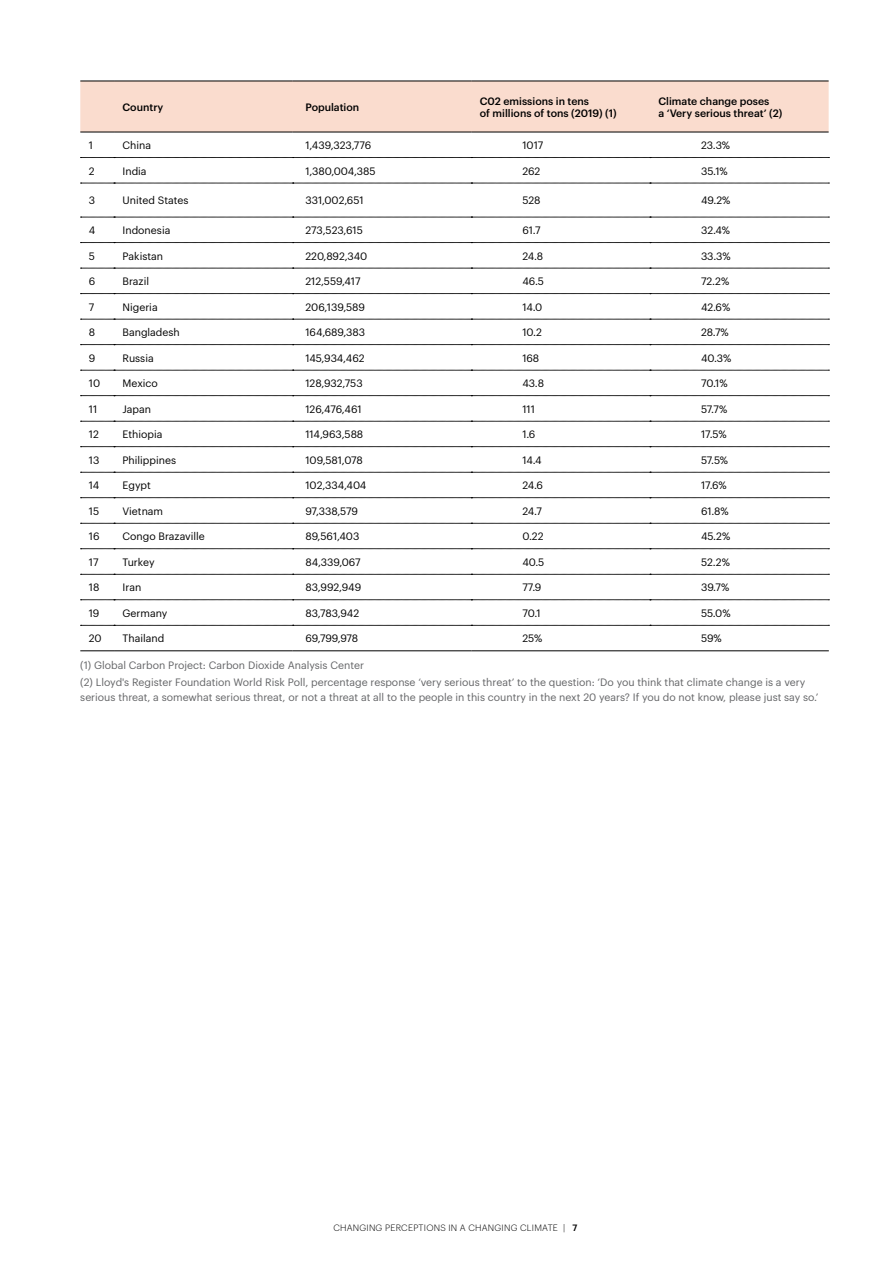
<style>
.page{position:relative;width:893px;height:1263px;background:#fff}
.page>*{position:absolute;margin:0;border:0;box-sizing:border-box;transform-origin:0 0}
.t1{font:10.5px "Graphik";color:#000}
.t2{font:10.5px/17.1px "Graphik";color:#636466}
.t3{font:500 10.5px/12px "Graphik";color:#000}
.t4{font:300 9px "Graphik";letter-spacing:.025em;color:#000}
.s1{font-weight:500}
</style>
<div class="page">
<div style="left:80px;top:82px;width:749px;height:50px;background:#fadcce"></div>
<svg style="left:80px;top:158px;width:749px;height:494px"></svg>
<hr style="left:828px;top:651px;width:1px;height:59px;background:#fff">
<hr style="left:80px;top:81px;width:34px;height:1px;background:#000">
<hr style="left:114px;top:81px;width:179px;height:1px;background:#000">
<hr style="left:293px;top:81px;width:178px;height:1px;background:#000">
<hr style="left:471px;top:81px;width:179px;height:1px;background:#000">
<hr style="left:650px;top:81px;width:179px;height:1px;background:#000">
<svg style="left:80px;top:157px;width:749px;height:1px"></svg>
<svg style="left:80px;top:183px;width:749px;height:1px"></svg>
<svg style="left:80px;top:217px;width:749px;height:1px"></svg>
<svg style="left:80px;top:242px;width:749px;height:1px"></svg>
<svg style="left:80px;top:268px;width:749px;height:1px"></svg>
<svg style="left:80px;top:293px;width:749px;height:1px"></svg>
<svg style="left:80px;top:319px;width:749px;height:1px"></svg>
<svg style="left:80px;top:344px;width:749px;height:1px"></svg>
<svg style="left:80px;top:370px;width:749px;height:1px"></svg>
<svg style="left:80px;top:395px;width:749px;height:1px"></svg>
<svg style="left:80px;top:421px;width:749px;height:1px"></svg>
<svg style="left:80px;top:446px;width:749px;height:1px"></svg>
<svg style="left:80px;top:472px;width:749px;height:1px"></svg>
<svg style="left:80px;top:497px;width:749px;height:1px"></svg>
<svg style="left:80px;top:523px;width:749px;height:1px"></svg>
<svg style="left:80px;top:548px;width:749px;height:1px"></svg>
<svg style="left:80px;top:574px;width:749px;height:1px"></svg>
<svg style="left:80px;top:599px;width:749px;height:1px"></svg>
<svg style="left:80px;top:625px;width:749px;height:1px"></svg>
<hr style="left:80px;top:132px;width:34px;height:1px;background:#000">
<hr style="left:114px;top:132px;width:179px;height:1px;background:#000">
<hr style="left:293px;top:132px;width:178px;height:1px;background:#000">
<hr style="left:471px;top:132px;width:179px;height:1px;background:#000">
<hr style="left:650px;top:132px;width:179px;height:1px;background:#000">
<hr style="left:80px;top:650px;width:34px;height:1px;background:#000">
<hr style="left:114px;top:650px;width:179px;height:1px;background:#000">
<hr style="left:293px;top:650px;width:178px;height:1px;background:#000">
<hr style="left:471px;top:650px;width:179px;height:1px;background:#000">
<hr style="left:650px;top:650px;width:179px;height:1px;background:#000">
<p class="t3" style="left:123px;top:100px;width:42px">Country</p>
<p class="t3" style="left:305px;top:100px;width:55px">Population</p>
<p class="t3" style="left:480px;top:94px;width:138px">C02 emissions in tens<br>of millions of tons (2019) (1)</p>
<p class="t3" style="left:658px;top:94px;width:125px">Climate change poses<br>a ‘Very serious threat’ (2)</p>
<p class="t1" style="left:89px;top:137px;width:6px">1</p>
<p class="t1" style="left:123px;top:137px;width:30px">China</p>
<p class="t1" style="left:305px;top:137px;width:67px">1,439,323,776</p>
<p class="t1" style="left:522px;top:137px;width:23px">1017</p>
<p class="t1" style="left:701px;top:137px;width:31px">23.3%</p>
<p class="t1" style="left:89px;top:163px;width:7px">2</p>
<p class="t1" style="left:123px;top:163px;width:26px">India</p>
<p class="t1" style="left:305px;top:163px;width:72px">1,380,004,385</p>
<p class="t1" style="left:522px;top:163px;width:20px">262</p>
<p class="t1" style="left:701px;top:163px;width:28px">35.1%</p>
<p class="t1" style="left:89px;top:193px;width:8px">3</p>
<p class="t1" style="left:123px;top:193px;width:68px">United States</p>
<p class="t1" style="left:305px;top:193px;width:60px">331,002,651</p>
<p class="t1" style="left:522px;top:193px;width:20px">528</p>
<p class="t1" style="left:701px;top:193px;width:31px">49.2%</p>
<p class="t1" style="left:89px;top:222px;width:8px">4</p>
<p class="t1" style="left:123px;top:222px;width:49px">Indonesia</p>
<p class="t1" style="left:305px;top:222px;width:59px">273,523,615</p>
<p class="t1" style="left:522px;top:222px;width:20px">61.7</p>
<p class="t1" style="left:701px;top:222px;width:31px">32.4%</p>
<p class="t1" style="left:89px;top:248px;width:8px">5</p>
<p class="t1" style="left:123px;top:248px;width:42px">Pakistan</p>
<p class="t1" style="left:305px;top:248px;width:63px">220,892,340</p>
<p class="t1" style="left:522px;top:248px;width:22px">24.8</p>
<p class="t1" style="left:701px;top:248px;width:31px">33.3%</p>
<p class="t1" style="left:89px;top:273px;width:8px">6</p>
<p class="t1" style="left:123px;top:273px;width:28px">Brazil</p>
<p class="t1" style="left:305px;top:273px;width:57px">212,559,417</p>
<p class="t1" style="left:522px;top:273px;width:23px">46.5</p>
<p class="t1" style="left:701px;top:273px;width:30px">72.2%</p>
<p class="t1" style="left:89px;top:299px;width:7px">7</p>
<p class="t1" style="left:123px;top:299px;width:37px">Nigeria</p>
<p class="t1" style="left:305px;top:299px;width:61px">206,139,589</p>
<p class="t1" style="left:522px;top:299px;width:21px">14.0</p>
<p class="t1" style="left:701px;top:299px;width:31px">42.6%</p>
<p class="t1" style="left:89px;top:324px;width:8px">8</p>
<p class="t1" style="left:123px;top:324px;width:59px">Bangladesh</p>
<p class="t1" style="left:305px;top:324px;width:61px">164,689,383</p>
<p class="t1" style="left:522px;top:324px;width:21px">10.2</p>
<p class="t1" style="left:701px;top:324px;width:29px">28.7%</p>
<p class="t1" style="left:89px;top:350px;width:8px">9</p>
<p class="t1" style="left:123px;top:350px;width:33px">Russia</p>
<p class="t1" style="left:305px;top:350px;width:61px">145,934,462</p>
<p class="t1" style="left:522px;top:350px;width:18px">168</p>
<p class="t1" style="left:701px;top:350px;width:32px">40.3%</p>
<p class="t1" style="left:89px;top:376px;width:13px">10</p>
<p class="t1" style="left:123px;top:376px;width:37px">Mexico</p>
<p class="t1" style="left:305px;top:376px;width:59px">128,932,753</p>
<p class="t1" style="left:522px;top:376px;width:23px">43.8</p>
<p class="t1" style="left:701px;top:376px;width:28px">70.1%</p>
<p class="t1" style="left:89px;top:401px;width:10px">11</p>
<p class="t1" style="left:123px;top:401px;width:30px">Japan</p>
<p class="t1" style="left:305px;top:401px;width:58px">126,476,461</p>
<p class="t1" style="left:522px;top:401px;width:14px">111</p>
<p class="t1" style="left:701px;top:401px;width:28px">57.7%</p>
<p class="t1" style="left:89px;top:427px;width:12px">12</p>
<p class="t1" style="left:123px;top:427px;width:41px">Ethiopia</p>
<p class="t1" style="left:305px;top:427px;width:59px">114,963,588</p>
<p class="t1" style="left:522px;top:427px;width:14px">1.6</p>
<p class="t1" style="left:701px;top:427px;width:27px">17.5%</p>
<p class="t1" style="left:89px;top:452px;width:12px">13</p>
<p class="t1" style="left:123px;top:452px;width:55px">Philippines</p>
<p class="t1" style="left:305px;top:452px;width:59px">109,581,078</p>
<p class="t1" style="left:522px;top:452px;width:21px">14.4</p>
<p class="t1" style="left:701px;top:452px;width:29px">57.5%</p>
<p class="t1" style="left:89px;top:478px;width:12px">14</p>
<p class="t1" style="left:123px;top:478px;width:30px">Egypt</p>
<p class="t1" style="left:305px;top:478px;width:62px">102,334,404</p>
<p class="t1" style="left:522px;top:478px;width:22px">24.6</p>
<p class="t1" style="left:701px;top:478px;width:27px">17.6%</p>
<p class="t1" style="left:89px;top:503px;width:12px">15</p>
<p class="t1" style="left:123px;top:503px;width:42px">Vietnam</p>
<p class="t1" style="left:305px;top:503px;width:54px">97,338,579</p>
<p class="t1" style="left:522px;top:503px;width:21px">24.7</p>
<p class="t1" style="left:701px;top:503px;width:29px">61.8%</p>
<p class="t1" style="left:89px;top:529px;width:12px">16</p>
<p class="t1" style="left:123px;top:529px;width:84px">Congo Brazaville</p>
<p class="t1" style="left:305px;top:529px;width:56px">89,561,403</p>
<p class="t1" style="left:522px;top:529px;width:23px">0.22</p>
<p class="t1" style="left:701px;top:529px;width:31px">45.2%</p>
<p class="t1" style="left:89px;top:554px;width:11px">17</p>
<p class="t1" style="left:123px;top:554px;width:34px">Turkey</p>
<p class="t1" style="left:305px;top:554px;width:57px">84,339,067</p>
<p class="t1" style="left:522px;top:554px;width:24px">40.5</p>
<p class="t1" style="left:701px;top:554px;width:30px">52.2%</p>
<p class="t1" style="left:89px;top:580px;width:12px">18</p>
<p class="t1" style="left:123px;top:580px;width:20px">Iran</p>
<p class="t1" style="left:305px;top:580px;width:57px">83,992,949</p>
<p class="t1" style="left:522px;top:580px;width:21px">77.9</p>
<p class="t1" style="left:701px;top:580px;width:30px">39.7%</p>
<p class="t1" style="left:89px;top:605px;width:12px">19</p>
<p class="t1" style="left:123px;top:605px;width:46px">Germany</p>
<p class="t1" style="left:305px;top:605px;width:55px">83,783,942</p>
<p class="t1" style="left:522px;top:605px;width:20px">70.1</p>
<p class="t1" style="left:701px;top:605px;width:31px">55.0%</p>
<p class="t1" style="left:89px;top:631px;width:14px">20</p>
<p class="t1" style="left:123px;top:631px;width:43px">Thailand</p>
<p class="t1" style="left:305px;top:631px;width:54px">69,799,978</p>
<p class="t1" style="left:522px;top:631px;width:21px">25%</p>
<p class="t1" style="left:701px;top:631px;width:22px">59%</p>
<p class="t2" style="left:80px;top:656px;width:726px">(1) Global Carbon Project: Carbon Dioxide Analysis Center<br>(2) Lloyd's Register Foundation World Risk Poll, percentage response ‘very serious threat’ to the question: ‘Do you think that climate change is a very</p>
<p class="t2" style="left:80px;top:688px;width:740px">serious threat, a somewhat serious threat, or not a threat at all to the people in this country in the next 20 years? If you do not know, please just say so.’</p>
<p class="t4" style="left:333px;top:1221px;width:246px">CHANGING PERCEPTIONS IN A CHANGING CLIMATE | <span class="s1">7</span></p>
</div>
